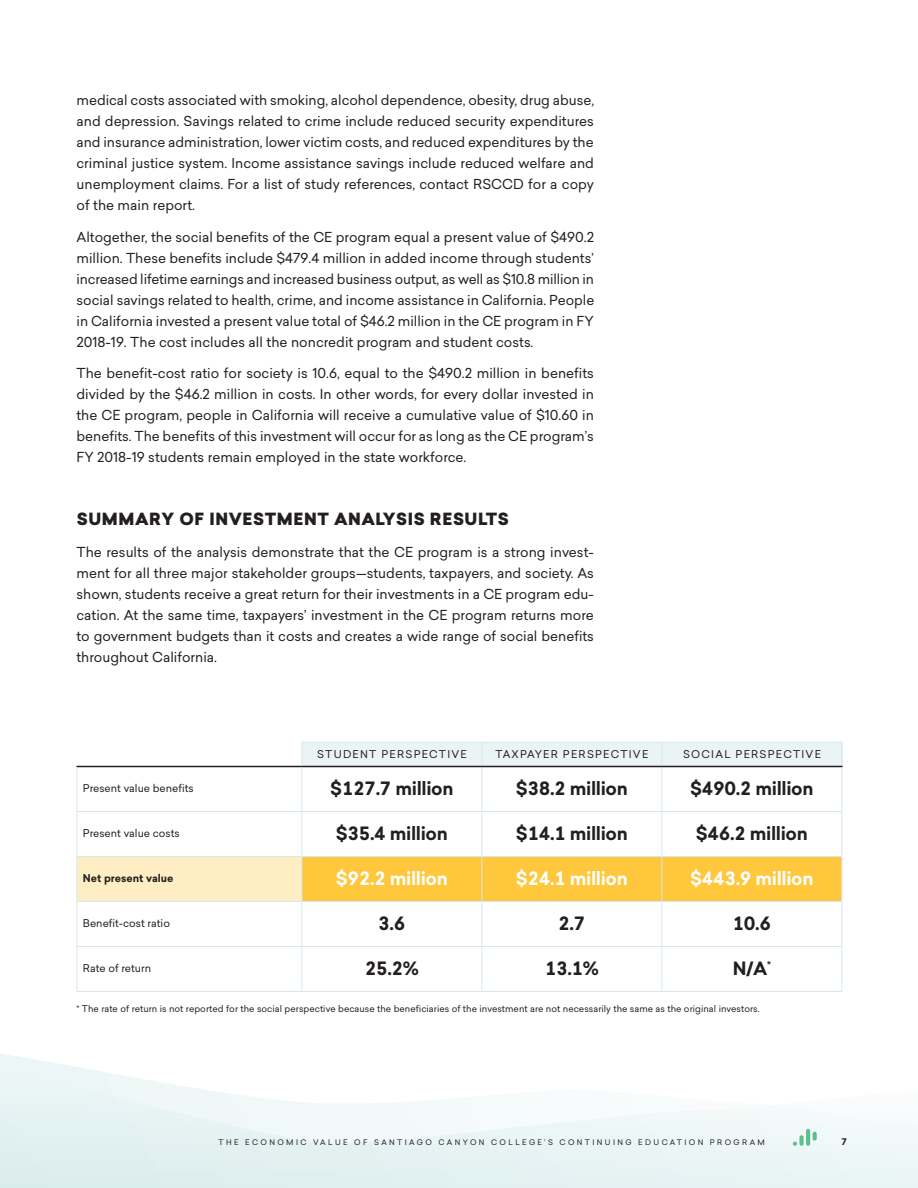
<style>
.page{position:relative;width:918px;height:1188px;background:#fff}
.page>*{position:absolute;margin:0;border:0;box-sizing:border-box;transform-origin:0 0}
.Table_Right{font:700 18px "Sailec";letter-spacing:-.02em;color:#231f20}
.Table_Total{font:700 18px "Sailec";letter-spacing:-.02em;color:#fff}
.Heading_2{font:900 16.5px "Sailec";letter-spacing:.035em;color:#231f20}
.Normal_Indented{font:13.5px/21px "Sailec";color:#231f20;text-align:justify}
.Table_Left{font:10.5px "Sailec";color:#231f20}
.Table_Subcategory{font:10.5px "Sailec";letter-spacing:.12em;color:#231f20}
.Table_Total-2{font:700 10.5px "Sailec";color:#231f20}
.Figure_Footnote{font:9px "Sailec";letter-spacing:.005em;color:#231f20}
.t1{font:700 9px "Sailec";color:#231f20}
.t2{font:7.5px "Sailec";letter-spacing:.32em;color:#231f20}
</style>
<div class="page">
<div style="left:77px;top:856px;width:225px;height:46px;background:#ffeec4"></div>
<div style="left:303px;top:857px;width:539px;height:44px;background:#ffc73b"></div>
<hr style="left:76px;top:766px;width:226px;height:1px;background:#231f20">
<hr style="left:76px;top:811px;width:226px;height:1px;background:#d7e7ee">
<hr style="left:76px;top:856px;width:226px;height:1px;background:#d7e7ee">
<hr style="left:76px;top:901px;width:226px;height:1px;background:#d7e7ee">
<hr style="left:76px;top:946px;width:226px;height:1px;background:#d7e7ee">
<hr style="left:76px;top:991px;width:226px;height:1px;background:#d7e7ee">
<hr style="left:841px;top:742px;width:2px;height:24px;background:#d7e7ee">
<svg style="left:302px;top:742px;width:540px;height:24px;background:#e8f1f2"></svg>
<hr style="left:302px;top:767px;width:1px;height:44px;background:#d7e7ee">
<hr style="left:482px;top:767px;width:1px;height:44px;background:#d7e7ee">
<hr style="left:662px;top:767px;width:1px;height:44px;background:#d7e7ee">
<hr style="left:302px;top:811px;width:180px;height:1px;background:#d7e7ee">
<hr style="left:302px;top:812px;width:1px;height:44px;background:#d7e7ee">
<hr style="left:482px;top:811px;width:180px;height:1px;background:#d7e7ee">
<hr style="left:482px;top:812px;width:1px;height:44px;background:#d7e7ee">
<hr style="left:662px;top:811px;width:180px;height:1px;background:#d7e7ee">
<hr style="left:662px;top:812px;width:1px;height:44px;background:#d7e7ee">
<hr style="left:302px;top:856px;width:180px;height:1px;background:#d7e7ee">
<hr style="left:302px;top:857px;width:1px;height:44px;background:#d7e7ee">
<hr style="left:482px;top:856px;width:180px;height:1px;background:#d7e7ee">
<hr style="left:482px;top:857px;width:1px;height:44px;background:#d7e7ee">
<hr style="left:662px;top:856px;width:180px;height:1px;background:#d7e7ee">
<hr style="left:662px;top:857px;width:1px;height:44px;background:#d7e7ee">
<hr style="left:302px;top:901px;width:180px;height:1px;background:#d7e7ee">
<hr style="left:302px;top:902px;width:1px;height:44px;background:#d7e7ee">
<hr style="left:482px;top:901px;width:180px;height:1px;background:#d7e7ee">
<hr style="left:482px;top:902px;width:1px;height:44px;background:#d7e7ee">
<hr style="left:662px;top:901px;width:180px;height:1px;background:#d7e7ee">
<hr style="left:662px;top:902px;width:1px;height:44px;background:#d7e7ee">
<hr style="left:302px;top:946px;width:180px;height:1px;background:#d7e7ee">
<hr style="left:302px;top:947px;width:1px;height:44px;background:#d7e7ee">
<hr style="left:482px;top:946px;width:180px;height:1px;background:#d7e7ee">
<hr style="left:482px;top:947px;width:1px;height:44px;background:#d7e7ee">
<hr style="left:662px;top:946px;width:180px;height:1px;background:#d7e7ee">
<hr style="left:662px;top:947px;width:1px;height:44px;background:#d7e7ee">
<hr style="left:302px;top:991px;width:180px;height:1px;background:#d7e7ee">
<hr style="left:482px;top:991px;width:180px;height:1px;background:#d7e7ee">
<hr style="left:662px;top:991px;width:180px;height:1px;background:#d7e7ee">
<hr style="left:302px;top:766px;width:180px;height:1px;background:#231f20">
<hr style="left:482px;top:766px;width:180px;height:1px;background:#231f20">
<hr style="left:662px;top:766px;width:181px;height:1px;background:#231f20">
<hr style="left:842px;top:767px;width:1px;height:44px;background:#d7e7ee">
<hr style="left:842px;top:812px;width:1px;height:44px;background:#d7e7ee">
<hr style="left:842px;top:857px;width:1px;height:44px;background:#d7e7ee">
<hr style="left:842px;top:902px;width:1px;height:44px;background:#d7e7ee">
<hr style="left:842px;top:947px;width:1px;height:44px;background:#d7e7ee">
<hr style="left:76px;top:767px;width:1px;height:44px;background:#d7e7ee">
<hr style="left:76px;top:812px;width:1px;height:44px;background:#d7e7ee">
<hr style="left:76px;top:857px;width:1px;height:44px;background:#d7e7ee">
<hr style="left:76px;top:902px;width:1px;height:44px;background:#d7e7ee">
<hr style="left:76px;top:947px;width:1px;height:44px;background:#d7e7ee">
<svg style="left:0;top:1054px;width:101px;height:18px"></svg>
<svg style="left:0;top:1072px;width:918px;height:116px"></svg>
<div style="left:799px;top:1135px;width:5px;height:11px;background:#5dbf8b;border-radius:2px"></div>
<hr style="left:806px;top:1129px;width:4px;height:17px;background:#5dbf8b;border-radius:2px">
<svg style="left:793px;top:1142px;width:4px;height:4px"></svg>
<svg style="left:813px;top:1132px;width:4px;height:9px"></svg>
<p class="Normal_Indented" style="left:76px;top:89px;width:519px">medical costs associated with smoking, alcohol dependence, obesity, drug abuse, and depression. Savings related to crime include reduced security expenditures and insurance administration, lower victim costs, and reduced expenditures by the criminal justice system. Income assistance savings include reduced welfare and unemployment claims. For a list of study references, contact RSCCD for a copy of the main report.</p>
<p class="Normal_Indented" style="left:76px;top:226px;width:519px">Altogether, the social benefits of the CE program equal a present value of $490.2 million. These benefits include $479.4 million in added income through students’ increased lifetime earnings and increased business output, as well as $10.8 million in social savings related to health, crime, and income assistance in California. People in California invested a present value total of $46.2 million in the CE program in FY 2018-19. The cost includes all the noncredit program and student costs.</p>
<p class="Normal_Indented" style="left:76px;top:362px;width:519px">The benefit-cost ratio for society is 10.6, equal to the $490.2 million in benefits divided by the $46.2 million in costs. In other words, for every dollar invested in the CE program, people in California will receive a cumulative value of $10.60 in benefits. The benefits of this investment will occur for as long as the CE program’s FY 2018-19 students remain employed in the state workforce.</p>
<p class="Heading_2" style="left:77px;top:507px;width:434px">SUMMARY OF INVESTMENT ANALYSIS RESULTS</p>
<p class="Normal_Indented" style="left:76px;top:541px;width:519px">The results of the analysis demonstrate that the CE program is a strong invest&shy;ment for all three major stakeholder groups—students, taxpayers, and society. As shown, students receive a great return for their investments in a CE program edu&shy;cation. At the same time, taxpayers’ investment in the CE program returns more to government budgets than it costs and creates a wide range of social benefits throughout California.</p>
<p class="Table_Subcategory" style="left:317px;top:746px;width:151px">STUDENT PERSPECTIVE</p>
<p class="Table_Subcategory" style="left:496px;top:746px;width:154px">TAXPAYER PERSPECTIVE</p>
<p class="Table_Subcategory" style="left:683px;top:746px;width:139px">SOCIAL PERSPECTIVE</p>
<p class="Table_Left" style="left:83px;top:781px;width:112px">Present value benefits</p>
<p class="Table_Right" style="left:330px;top:776px;width:125px">$127.7 million</p>
<p class="Table_Right" style="left:516px;top:776px;width:114px">$38.2 million</p>
<p class="Table_Right" style="left:690px;top:776px;width:125px">$490.2 million</p>
<p class="Table_Left" style="left:83px;top:826px;width:98px">Present value costs</p>
<p class="Table_Right" style="left:336px;top:821px;width:114px">$35.4 million</p>
<p class="Table_Right" style="left:516px;top:821px;width:114px">$14.1 million</p>
<p class="Table_Right" style="left:696px;top:821px;width:114px">$46.2 million</p>
<p class="Table_Total-2" style="left:83px;top:871px;width:92px">Net present value</p>
<p class="Table_Total" style="left:336px;top:866px;width:114px">$92.2 million</p>
<p class="Table_Total" style="left:516px;top:866px;width:114px">$24.1 million</p>
<p class="Table_Total" style="left:690px;top:866px;width:125px">$443.9 million</p>
<p class="Table_Left" style="left:83px;top:916px;width:89px">Benefit-cost ratio</p>
<p class="Table_Right" style="left:378px;top:911px;width:29px">3.6</p>
<p class="Table_Right" style="left:558px;top:911px;width:29px">2.7</p>
<p class="Table_Right" style="left:733px;top:911px;width:40px">10.6</p>
<p class="Table_Left" style="left:83px;top:961px;width:70px">Rate of return</p>
<p class="Table_Right" style="left:365px;top:956px;width:56px">25.2%</p>
<p class="Table_Right" style="left:545px;top:956px;width:56px">13.1%</p>
<p class="Table_Right" style="left:733px;top:956px;width:40px">N/A<sup>*</sup></p>
<p class="Figure_Footnote" style="left:76px;top:1003px;width:685px">* The rate of return is not reported for the social perspective because the beneficiaries of the investment are not necessarily the same as the original investors.</p>
<p class="t2" style="left:219px;top:1137px;width:548px">THE ECONOMIC VALUE OF SANTIAGO CANYON COLLEGE’S CONTINUING EDUCATION PROGRAM</p>
<p class="t1" style="left:842px;top:1135px;width:6px">7</p>
</div>
